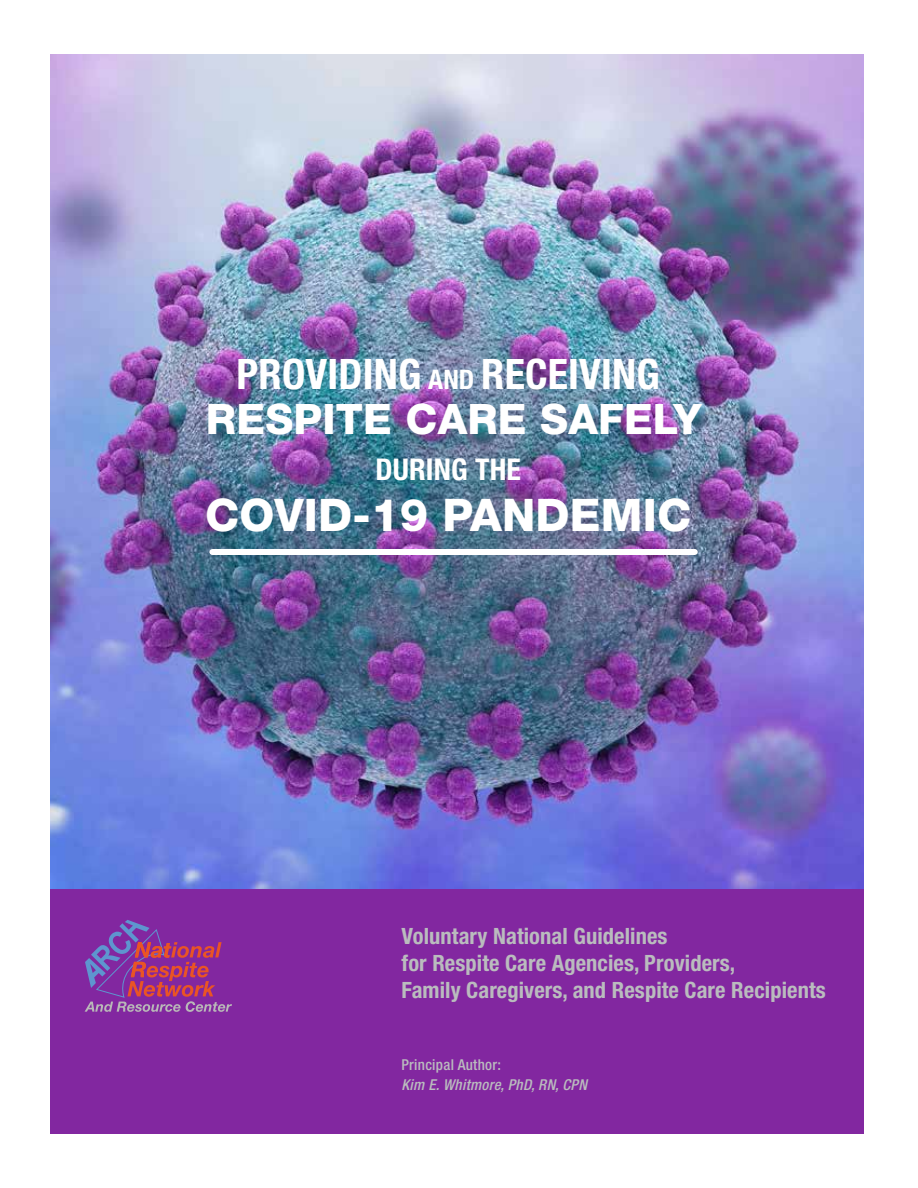
<style>
.page{position:relative;width:918px;height:1188px;background:#fff}
.page>*{position:absolute;margin:0;border:0;box-sizing:border-box;transform-origin:0 0}
.Headline{font:800 45px "Helvetica Neue";letter-spacing:.005em;color:#fff}
.Headline-2{font:700 condensed 42px "Helvetica Neue";letter-spacing:.005em;color:#fff}
.Headline-3{font:800 42px "Helvetica Neue";letter-spacing:.005em;color:#fff}
.Headline-4{font:700 condensed 30px "Helvetica Neue";letter-spacing:.005em;color:#fff}
.Subhead_1{font:700 condensed 22.5px/27px "Helvetica Neue";letter-spacing:.005em;color:#babcbe}
.Table_subhead{font:italic 500 condensed 15px "Helvetica Neue";letter-spacing:.02em;color:#babcbe}
.Table_subhead-2{font:500 condensed 15px "Helvetica Neue";letter-spacing:.02em;color:#babcbe}
.s1{font-size:27px}
</style>
<div class="page">
<img style="left:50px;top:54px;width:814px;height:835px">
<div style="left:50px;top:889px;width:814px;height:245px;background:#8227a0"></div>
<svg style="left:85px;top:920px;width:147px;height:92px"></svg>
<div style="left:212px;top:549px;width:483px;height:6px;background:#fff"></div>
<p class="Headline-2" style="left:237px;top:349px;width:425px">PROVIDING <span class="s1">AND</span> RECEIVING</p>
<p class="Headline-3" style="left:206px;top:394px;width:497px">RESPITE CARE SAFELY</p>
<p class="Headline-4" style="left:375px;top:452px;width:147px">DURING THE</p>
<p class="Headline" style="left:205px;top:489px;width:488px">COVID-19 PANDEMIC</p>
<p class="Subhead_1" style="left:402px;top:923px;width:426px">Voluntary National Guidelines<br>for Respite Care Agencies, Providers,<br>Family Caregivers, and Respite Care Recipients</p>
<p class="Table_subhead-2" style="left:401px;top:1056px;width:101px">Principal Author:</p>
<p class="Table_subhead" style="left:401px;top:1075px;width:187px">Kim E. Whitmore, PhD, RN, CPN</p>
</div>
